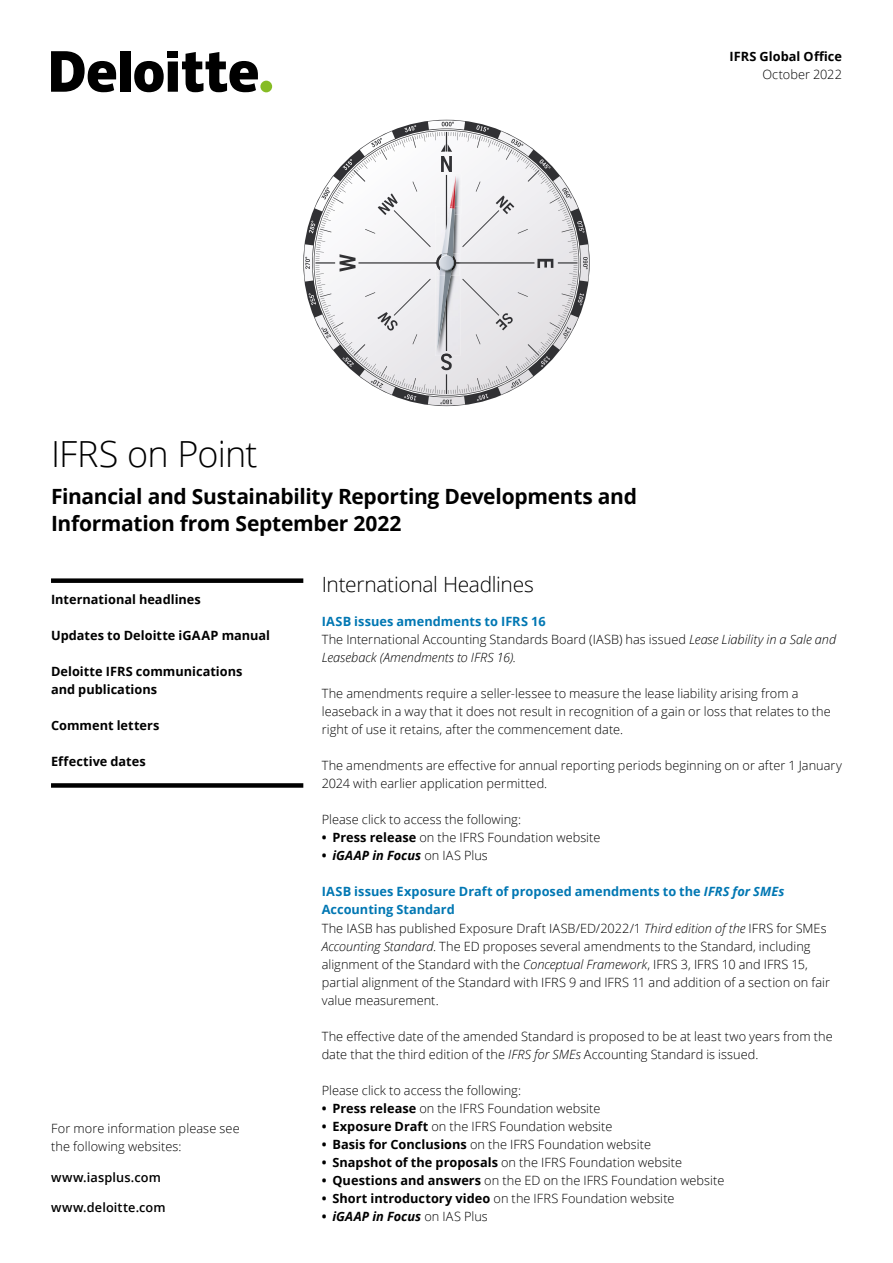
<style>
.page{position:relative;width:893px;height:1263px;background:#fff}
.page>*{position:absolute;margin:0;border:0;box-sizing:border-box;transform-origin:0 0}
.t1{font:300 36px "Open Sans";letter-spacing:-.02em;color:#000}
.t2{font:700 21px/27px "Open Sans";letter-spacing:-.015em;color:#000}
.t3{font:300 21px "Open Sans";letter-spacing:-.015em;color:#000}
.t4{font:300 12.75px/18px "Open Sans";letter-spacing:.005em;color:#000}
.t5{font:700 12.75px/18px "Open Sans";color:#000}
.t6{font:italic 700 12.75px "Open Sans";letter-spacing:.005em;color:#000}
.t7{font:600 12.75px "Open Sans";letter-spacing:.01em;color:#000}
.s1{font-weight:700;color:#0077b3}
.s2{font-style:italic}
.s3{font-weight:700}
.s4{font-style:normal}
.s5{font-weight:300;font-style:normal}
.s6{font-weight:700;font-style:italic;color:#0077b3}
</style>
<div class="page">
<svg style="left:303px;top:120px;width:287px;height:286px"></svg>
<svg style="left:350px;top:125px;width:191px;height:39px"></svg>
<img style="left:448px;top:174px;width:13px;height:40px">
<img style="left:435px;top:206px;width:25px;height:150px">
<svg style="left:437px;top:176px;width:23px;height:174px"></svg>
<div style="left:260px;top:81px;width:12px;height:11px;background:#86bc25;border-radius:50%"></div>
<div style="left:120px;top:51px;width:10px;height:41px;background:#000"></div>
<div style="left:168px;top:51px;width:10px;height:7px;background:#000"></div>
<svg style="left:134px;top:52px;width:124px;height:40px"></svg>
<svg style="left:51px;top:51px;width:65px;height:41px"></svg>
<div style="left:51px;top:578px;width:252px;height:5px;background:#000"></div>
<div style="left:51px;top:783px;width:252px;height:5px;background:#000"></div>
<p class="t5" style="left:729px;top:47px;width:114px">IFRS Global Office</p>
<p class="t4" style="left:762px;top:65px;width:81px">October 2022</p>
<h1 class="t1" style="left:51px;top:429px;width:208px">IFRS on Point</h1>
<h2 class="t2" style="left:51px;top:482px;width:587px">Financial and Sustainability Reporting Developments and<br>Information from September 2022</h2>
<p class="t5" style="left:51px;top:590px;width:151px">International headlines</p>
<p class="t5" style="left:51px;top:626px;width:221px">Updates to Deloitte iGAAP manual</p>
<p class="t5" style="left:51px;top:662px;width:193px">Deloitte IFRS communications and publications</p>
<p class="t5" style="left:51px;top:716px;width:110px">Comment letters</p>
<p class="t5" style="left:51px;top:752px;width:96px">Effective dates</p>
<p class="t4" style="left:51px;top:1119px;width:190px">For more information please see the following websites:</p>
<p class="t7" style="left:51px;top:1168px;width:111px">www.iasplus.com</p>
<p class="t7" style="left:51px;top:1199px;width:116px">www.deloitte.com</p>
<h2 class="t3" style="left:322px;top:570px;width:214px">International Headlines</h2>
<p class="t4" style="left:322px;top:612px;width:516px"><span class="s1">IASB issues amendments to IFRS 16<br></span>The International Accounting Standards Board (IASB) has issued <span class="s2">Lease Liability in a Sale and<br>Leaseback (Amendments to IFRS 16).</span></p>
<p class="t4" style="left:322px;top:684px;width:511px">The amendments require a seller-lessee to measure the lease liability arising from a leaseback in a way that it does not result in recognition of a gain or loss that relates to the right of use it retains, after the commencement date.</p>
<p class="t4" style="left:322px;top:756px;width:522px">The amendments are effective for annual reporting periods beginning on or after 1 January<br>2024 with earlier application permitted.</p>
<p class="t4" style="left:322px;top:810px;width:201px">Please click to access the following:</p>
<p class="t4" style="left:322px;top:828px;width:280px"><span class="s3">• Press release</span> on the IFRS Foundation website</p>
<p class="t6" style="left:322px;top:847px;width:168px"><span class="s4">•</span> iGAAP in Focus <span class="s5">on IAS Plus</span></p>
<p class="t4" style="left:322px;top:882px;width:510px"><span class="s1">IASB issues Exposure Draft of proposed amendments to the</span> <span class="s6">IFRS for SMEs </span><span class="s1">Accounting Standard<br></span>The IASB has published Exposure Draft IASB/ED/2022/1 <span class="s2">Third edition of the</span> IFRS for SMEs <span class="s2">Accounting Standard</span>. The ED proposes several amendments to the Standard, including alignment of the Standard with the <span class="s2">Conceptual Framework</span>, IFRS 3, IFRS 10 and IFRS 15, partial alignment of the Standard with IFRS 9 and IFRS 11 and addition of a section on fair value measurement.</p>
<p class="t4" style="left:322px;top:1026px;width:512px">The effective date of the amended Standard is proposed to be at least two years from the date that the third edition of the <span class="s2">IFRS for SMEs</span> Accounting Standard is issued.</p>
<p class="t4" style="left:322px;top:1080px;width:201px">Please click to access the following:</p>
<p class="t4" style="left:322px;top:1098px;width:280px"><span class="s3">• Press release</span> on the IFRS Foundation website</p>
<p class="t4" style="left:322px;top:1116px;width:292px"><span class="s3">• Exposure Draft</span> on the IFRS Foundation website</p>
<p class="t4" style="left:322px;top:1134px;width:331px"><span class="s3">• Basis for Conclusions</span> on the IFRS Foundation website</p>
<p class="t4" style="left:322px;top:1152px;width:362px"><span class="s3">• Snapshot of the proposals</span> on the IFRS Foundation website</p>
<p class="t4" style="left:322px;top:1170px;width:404px"><span class="s3">• Questions and answers</span> on the ED on the IFRS Foundation website</p>
<p class="t4" style="left:322px;top:1188px;width:354px"><span class="s3">• Short introductory video</span> on the IFRS Foundation website</p>
<p class="t6" style="left:322px;top:1207px;width:168px"><span class="s4">•</span> iGAAP in Focus <span class="s5">on IAS Plus</span></p>
</div>
